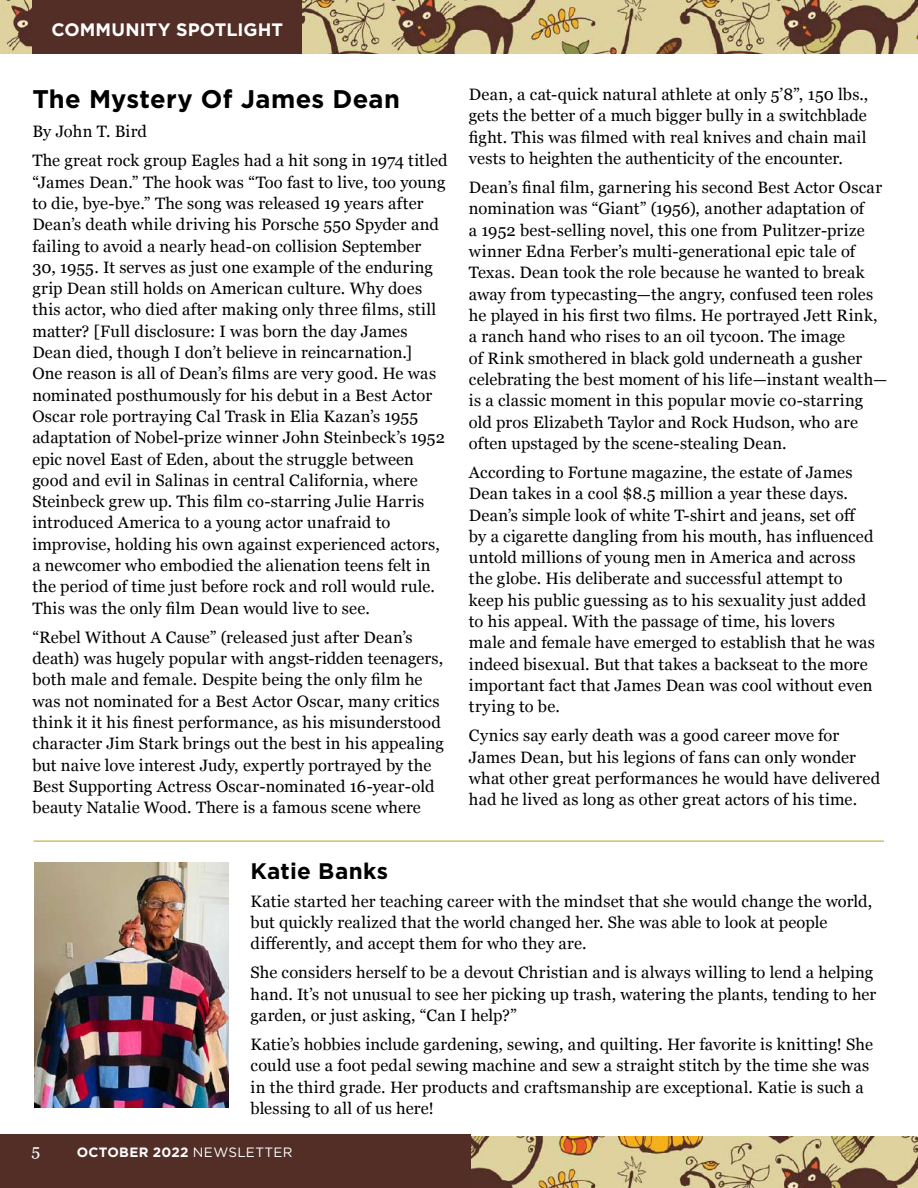
<style>
.page{position:relative;width:918px;height:1188px;background:#fff}
.page>*{position:absolute;margin:0;border:0;box-sizing:border-box;transform-origin:0 0}
.t1{font:700 25.5px "Gotham";letter-spacing:.01em;color:#000}
.t2{font:700 22.5px "Gotham";letter-spacing:.015em;color:#000}
.t3{font:700 18px "Gotham";letter-spacing:.005em;color:#fff}
.t4{font:16.5px/21.3px "Georgia";letter-spacing:.01em;color:#000}
.t5{font:16.5px "Georgia";color:#fff}
.t6{font:700 13.5px "Gotham";letter-spacing:.02em;color:#fff}
.s1{font-weight:400}
</style>
<div class="page">
<img style="left:471px;top:1136px;width:447px;height:52px">
<div style="left:0;top:1135px;width:471px;height:53px;background:#522e27"></div>
<img style="left:0;top:0;width:918px;height:54px">
<div style="left:32px;top:0;width:270px;height:54px;background:#522e27"></div>
<img style="left:34px;top:862px;width:195px;height:246px">
<hr style="left:34px;top:840px;width:850px;height:2px;background:#cdc06e">
<p class="t3" style="left:52px;top:18px;width:233px">COMMUNITY SPOTLIGHT</p>
<h1 class="t1" style="left:32px;top:82px;width:369px">The Mystery Of James Dean</h1>
<p class="t4" style="left:32px;top:116px;width:417px;line-height:29.1px">By John T. Bird<br>The great rock group Eagles had a hit song in 1974 titled</p>
<p class="t4" style="left:32px;top:171px;width:415px">“James Dean.” The hook was “Too fast to live, too young to die, bye-bye.” The song was released 19 years after Dean’s death while driving his Porsche 550 Spyder and failing to avoid a nearly head-on collision September 30, 1955. It serves as just one example of the enduring grip Dean still holds on American culture. Why does this actor, who died after making only three films, still matter? [Full disclosure: I was born the day James Dean died, though I don’t believe in reincarnation.] One reason is all of Dean’s films are very good. He was nominated posthumously for his debut in a Best Actor Oscar role portraying Cal Trask in Elia Kazan’s 1955 adaptation of Nobel-prize winner John Steinbeck’s 1952 epic novel East of Eden, about the struggle between good and evil in Salinas in central California, where Steinbeck grew up. This film co-starring Julie Harris introduced America to a young actor unafraid to improvise, holding his own against experienced actors, a newcomer who embodied the alienation teens felt in the period of time just before rock and roll would rule.<br>This was the only film Dean would live to see.</p>
<p class="t4" style="left:32px;top:626px;width:413px">“Rebel Without A Cause” (released just after Dean’s death) was hugely popular with angst-ridden teenagers, both male and female. Despite being the only film he was not nominated for a Best Actor Oscar, many critics think it it his finest performance, as his misunderstood character Jim Stark brings out the best in his appealing but naive love interest Judy, expertly portrayed by the Best Supporting Actress Oscar-nominated 16-year-old beauty Natalie Wood. There is a famous scene where</p>
<p class="t4" style="left:469px;top:83px;width:401px">Dean, a cat-quick natural athlete at only 5’8”, 150 lbs., gets the better of a much bigger bully in a switchblade fight. This was filmed with real knives and chain mail vests to heighten the authenticity of the encounter.</p>
<p class="t4" style="left:469px;top:176px;width:420px">Dean’s final film, garnering his second Best Actor Oscar nomination was “Giant” (1956), another adaptation of<br>a 1952 best-selling novel, this one from Pulitzer-prize winner Edna Ferber’s multi-generational epic tale of Texas. Dean took the role because he wanted to break away from typecasting—the angry, confused teen roles he played in his first two films. He portrayed Jett Rink, a ranch hand who rises to an oil tycoon. The image<br>of Rink smothered in black gold underneath a gusher celebrating the best moment of his life—instant wealth— is a classic moment in this popular movie co-starring old pros Elizabeth Taylor and Rock Hudson, who are often upstaged by the scene-stealing Dean.</p>
<p class="t4" style="left:469px;top:461px;width:407px">According to Fortune magazine, the estate of James Dean takes in a cool $8.5 million a year these days.<br>Dean’s simple look of white T-shirt and jeans, set off by a cigarette dangling from his mouth, has influenced untold millions of young men in America and across the globe. His deliberate and successful attempt to keep his public guessing as to his sexuality just added to his appeal. With the passage of time, his lovers male and female have emerged to establish that he was indeed bisexual. But that takes a backseat to the more important fact that James Dean was cool without even trying to be.</p>
<p class="t4" style="left:469px;top:724px;width:413px">Cynics say early death was a good career move for James Dean, but his legions of fans can only wonder what other great performances he would have delivered had he lived as long as other great actors of his time.</p>
<h2 class="t2" style="left:251px;top:856px;width:139px">Katie Banks</h2>
<p class="t4" style="left:251px;top:890px;width:623px">Katie started her teaching career with the mindset that she would change the world, but quickly realized that the world changed her. She was able to look at people differently, and accept them for who they are.</p>
<p class="t4" style="left:251px;top:961px;width:627px">She considers herself to be a devout Christian and is always willing to lend a helping hand. It’s not unusual to see her picking up trash, watering the plants, tending to her garden, or just asking, “Can I help?”</p>
<p class="t4" style="left:251px;top:1033px;width:624px">Katie’s hobbies include gardening, sewing, and quilting. Her favorite is knitting! She could use a foot pedal sewing machine and sew a straight stitch by the time she was in the third grade. Her products and craftsmanship are exceptional. Katie is such a blessing to all of us here!</p>
<p class="t5" style="left:32px;top:1138px;width:10px">5</p>
<p class="t6" style="left:77px;top:1143px;width:217px">OCTOBER 2022 <span class="s1">NEWSLETTER</span></p>
</div>
